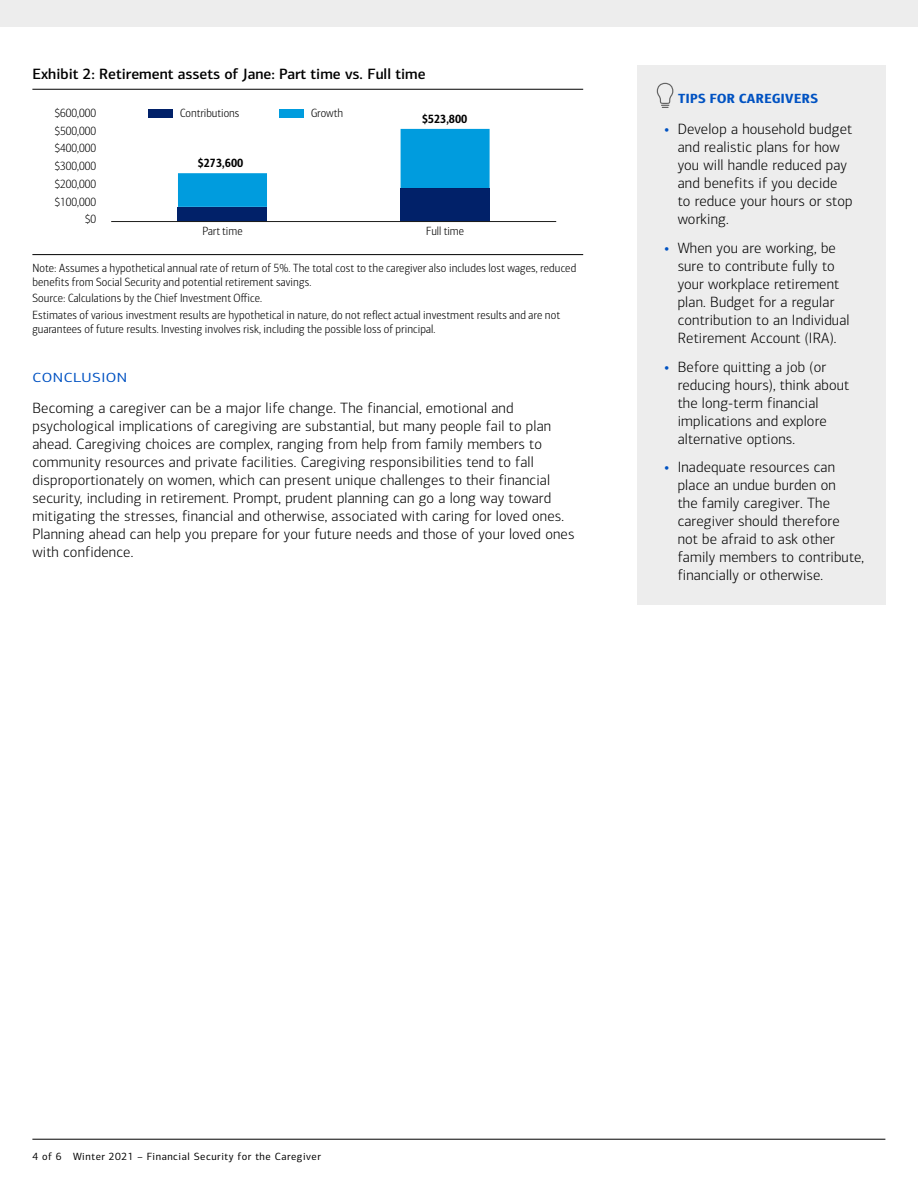
<style>
.page{position:relative;width:918px;height:1188px;background:#fff}
.page>*{position:absolute;margin:0;border:0;box-sizing:border-box;transform-origin:0 0}
.BODY{font:300 15px/18px "Connections";letter-spacing:.01em;color:#000}
.Exhibit_title{font:500 15px "Connections";color:#000}
.t1{font:13.35px "Connections Cond Bld";letter-spacing:.03em;color:#0052c2;scale:1.14 1}
.t2{font:13.35px "Connections";letter-spacing:.03em;color:#0052c2;scale:1.14 1}
.Exhibit_Source{font:300 12px/13.5px "Connections Cond";letter-spacing:.01em;color:#000}
.Exhibit_Source_w_lin{font:300 12px/13.5px "Connections Cond";letter-spacing:.01em;color:#000}
.t3{font:12px "Connections Cond Bld";color:#000}
.t4{font:10.5px "Connections";letter-spacing:.05em;color:#000}
.s1{font-weight:500;color:#0052c2}
</style>
<div class="page">
<div style="left:0;top:0;width:918px;height:27px;background:#ededed"></div>
<hr style="left:32px;top:1139px;width:853px;height:1px;background:#000">
<hr style="left:32px;top:89px;width:551px;height:1px;background:#000">
<hr style="left:32px;top:254px;width:551px;height:1px;background:#000">
<div style="left:178px;top:207px;width:89px;height:15px;background:#012169"></div>
<div style="left:401px;top:188px;width:89px;height:34px;background:#012169"></div>
<svg style="left:178px;top:129px;width:312px;height:78px"></svg>
<hr style="left:111px;top:221px;width:445px;height:1px;background:#1d1d1b">
<div style="left:148px;top:109px;width:25px;height:9px;background:#012169"></div>
<div style="left:279px;top:109px;width:25px;height:9px;background:#009cde"></div>
<div style="left:637px;top:66px;width:249px;height:60px;background:#ededed"></div>
<div style="left:637px;top:103px;width:249px;height:145px;background:#ededed"></div>
<div style="left:637px;top:221px;width:249px;height:146px;background:#ededed"></div>
<div style="left:637px;top:340px;width:249px;height:128px;background:#ededed"></div>
<div style="left:637px;top:441px;width:249px;height:163px;background:#ededed"></div>
<svg style="left:657px;top:83px;width:16px;height:25px"></svg>
<p class="Exhibit_title" style="left:32px;top:65px;width:395px">Exhibit 2: Retirement assets of Jane: Part time vs. Full time</p>
<p class="Exhibit_Source" style="left:55px;top:107px;width:43px">$600,000</p>
<p class="Exhibit_Source" style="left:180px;top:107px;width:61px">Contributions</p>
<p class="Exhibit_Source" style="left:311px;top:107px;width:34px">Growth</p>
<p class="Exhibit_Source" style="left:55px;top:124px;width:43px">$500,000</p>
<p class="Exhibit_Source" style="left:55px;top:142px;width:43px">$400,000</p>
<p class="Exhibit_Source" style="left:55px;top:160px;width:43px">$300,000</p>
<p class="Exhibit_Source" style="left:55px;top:177px;width:43px">$200,000</p>
<p class="Exhibit_Source" style="left:55px;top:195px;width:43px">$100,000</p>
<p class="Exhibit_Source" style="left:85px;top:213px;width:13px">$0</p>
<p class="t3" style="left:198px;top:156px;width:47px">$273,600</p>
<p class="t3" style="left:422px;top:112px;width:47px">$523,800</p>
<p class="Exhibit_Source" style="left:202px;top:225px;width:42px">Part time</p>
<p class="Exhibit_Source" style="left:426px;top:225px;width:39px">Full time</p>
<p class="Exhibit_Source_w_lin" style="left:32px;top:262px;width:545px">Note: Assumes a hypothetical annual rate of return of 5%. The total cost to the caregiver also includes lost wages, reduced benefits from Social Security and potential retirement savings.</p>
<p class="Exhibit_Source" style="left:32px;top:292px;width:231px">Source: Calculations by the Chief Investment Office.</p>
<p class="Exhibit_Source" style="left:32px;top:309px;width:529px">Estimates of various investment results are hypothetical in nature, do not reflect actual investment results and are not guarantees of future results. Investing involves risk, including the possible loss of principal.</p>
<h1 class="t2" style="left:32px;top:369px;width:85px">CONCLUSION</h1>
<p class="BODY" style="left:32px;top:399px;width:544px">Becoming a caregiver can be a major life change. The financial, emotional and psychological implications of caregiving are substantial, but many people fail to plan ahead. Caregiving choices are complex, ranging from help from family members to community resources and private facilities. Caregiving responsibilities tend to fall disproportionately on women, which can present unique challenges to their financial security, including in retirement. Prompt, prudent planning can go a long way toward mitigating the stresses, financial and otherwise, associated with caring for loved ones.<br>Planning ahead can help you prepare for your future needs and those of your loved ones with confidence.</p>
<h1 class="t1" style="left:678px;top:90px;width:124px">TIPS FOR CAREGIVERS</h1>
<p class="BODY" style="left:678px;top:120px;width:176px;text-indent:-14px"><span class="s1">•</span> Develop a household budget and realistic plans for how you will handle reduced pay and benefits if you decide to reduce your hours or stop working.</p>
<p class="BODY" style="left:678px;top:239px;width:173px;text-indent:-14px"><span class="s1">•</span> When you are working, be sure to contribute fully to your workplace retirement plan. Budget for a regular contribution to an Individual<br>Retirement Account (IRA).</p>
<p class="BODY" style="left:678px;top:358px;width:173px;text-indent:-14px"><span class="s1">•</span> Before quitting a job (or reducing hours), think about the long-term financial implications and explore alternative options.</p>
<p class="BODY" style="left:678px;top:459px;width:188px;text-indent:-14px"><span class="s1">•</span> Inadequate resources can place an undue burden on<br>the family caregiver. The caregiver should therefore<br>not be afraid to ask other family members to contribute, financially or otherwise.</p>
<p class="t4" style="left:32px;top:1150px;width:290px">4 of 6 Winter 2021 – Financial Security for the Caregiver</p>
</div>
